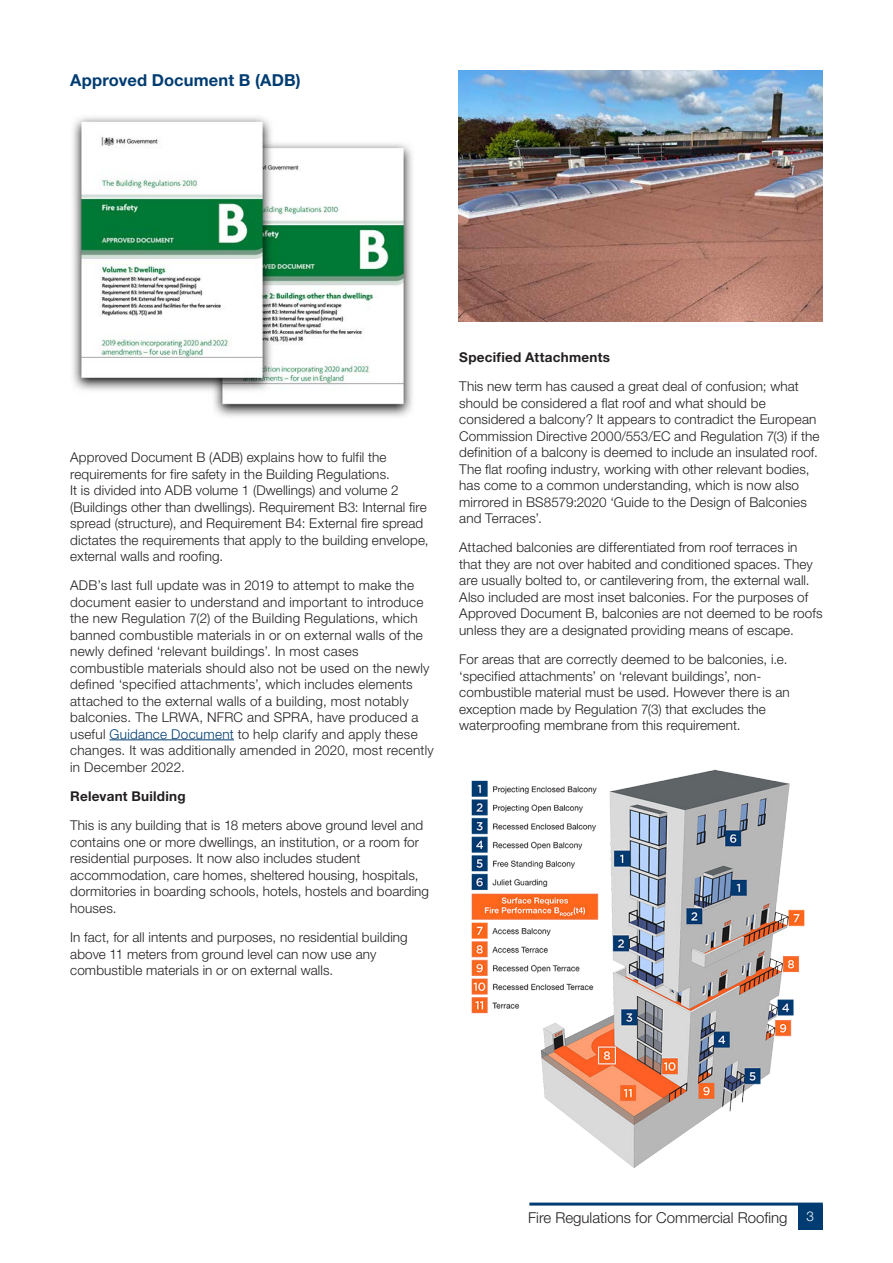
<style>
.page{position:relative;width:893px;height:1263px;background:#fff}
.page>*{position:absolute;margin:0;border:0;box-sizing:border-box;transform-origin:0 0}
.t1{font:700 16.5px "Helvetica Neue";letter-spacing:.01em;color:#003c71}
.t2{font:300 15px "Helvetica Neue";color:#231f20}
.t3{font:300 13.5px/16.5px "Helvetica Neue";letter-spacing:.01em;color:#231f20}
.t4{font:700 13.5px "Helvetica Neue";letter-spacing:.02em;color:#231f20}
.t5{font:300 13.5px "Helvetica Neue";color:#fff}
.s1{color:#003c71}
</style>
<div class="page">
<div style="left:798px;top:1205px;width:25px;height:25px;background:#003c71"></div>
<hr style="left:529px;top:1202px;width:294px;height:3px;background:#003c71">
<hr style="left:110px;top:739px;width:124px;height:1px;background:#003c71">
<img style="left:459px;top:70px;width:363px;height:251px">
<img style="left:471px;top:769px;width:334px;height:399px">
<img style="left:72px;top:117px;width:341px;height:300px">
<p class="t1" style="left:70px;top:74px;width:232px">Approved Document B (ADB)</p>
<p class="t3" style="left:70px;top:450px;width:360px">Approved Document B (ADB) explains how to fulfil the requirements for fire safety in the Building Regulations.<br>It is divided into ADB volume 1 (Dwellings) and volume 2 (Buildings other than dwellings). Requirement B3: Internal fire spread (structure), and Requirement B4: External fire spread dictates the requirements that apply to the building envelope, external walls and roofing.</p>
<p class="t3" style="left:70px;top:578px;width:365px">ADB’s last full update was in 2019 to attempt to make the document easier to understand and important to introduce the new Regulation 7(2) of the Building Regulations, which banned combustible materials in or on external walls of the newly defined ‘relevant buildings’. In most cases combustible materials should also not be used on the newly defined ‘specified attachments’, which includes elements attached to the external walls of a building, most notably balconies. The LRWA, NFRC and SPRA, have produced a useful <span class="s1">Guidance Document</span> to help clarify and apply these changes. It was additionally amended in 2020, most recently in December 2022.</p>
<p class="t4" style="left:70px;top:791px;width:117px">Relevant Building</p>
<p class="t3" style="left:70px;top:818px;width:360px">This is any building that is 18 meters above ground level and contains one or more dwellings, an institution, or a room for residential purposes. It now also includes student accommodation, care homes, sheltered housing, hospitals, dormitories in boarding schools, hotels, hostels and boarding houses.</p>
<p class="t3" style="left:70px;top:930px;width:339px">In fact, for all intents and purposes, no residential building above 11 meters from ground level can now use any combustible materials in or on external walls.</p>
<p class="t4" style="left:459px;top:352px;width:152px">Specified Attachments</p>
<p class="t3" style="left:459px;top:379px;width:362px">This new term has caused a great deal of confusion; what should be considered a flat roof and what should be considered a balcony? It appears to contradict the European Commission Directive 2000/553/EC and Regulation 7(3) if the definition of a balcony is deemed to include an insulated roof.<br>The flat roofing industry, working with other relevant bodies, has come to a common understanding, which is now also mirrored in BS8579:2020 ‘Guide to the Design of Balconies and Terraces’.</p>
<p class="t3" style="left:459px;top:540px;width:365px">Attached balconies are differentiated from roof terraces in that they are not over habited and conditioned spaces. They are usually bolted to, or cantilevering from, the external wall.<br>Also included are most inset balconies. For the purposes of Approved Document B, balconies are not deemed to be roofs unless they are a designated providing means of escape.</p>
<p class="t3" style="left:459px;top:652px;width:332px">For areas that are correctly deemed to be balconies, i.e. ‘specified attachments’ on ‘relevant buildings’, non&shy;combustible material must be used. However there is an exception made by Regulation 7(3) that excludes the waterproofing membrane from this requirement.</p>
<p class="t2" style="left:528px;top:1212px;width:261px">Fire Regulations for Commercial Roofing</p>
<p class="t5" style="left:806px;top:1211px;width:9px">3</p>
</div>
